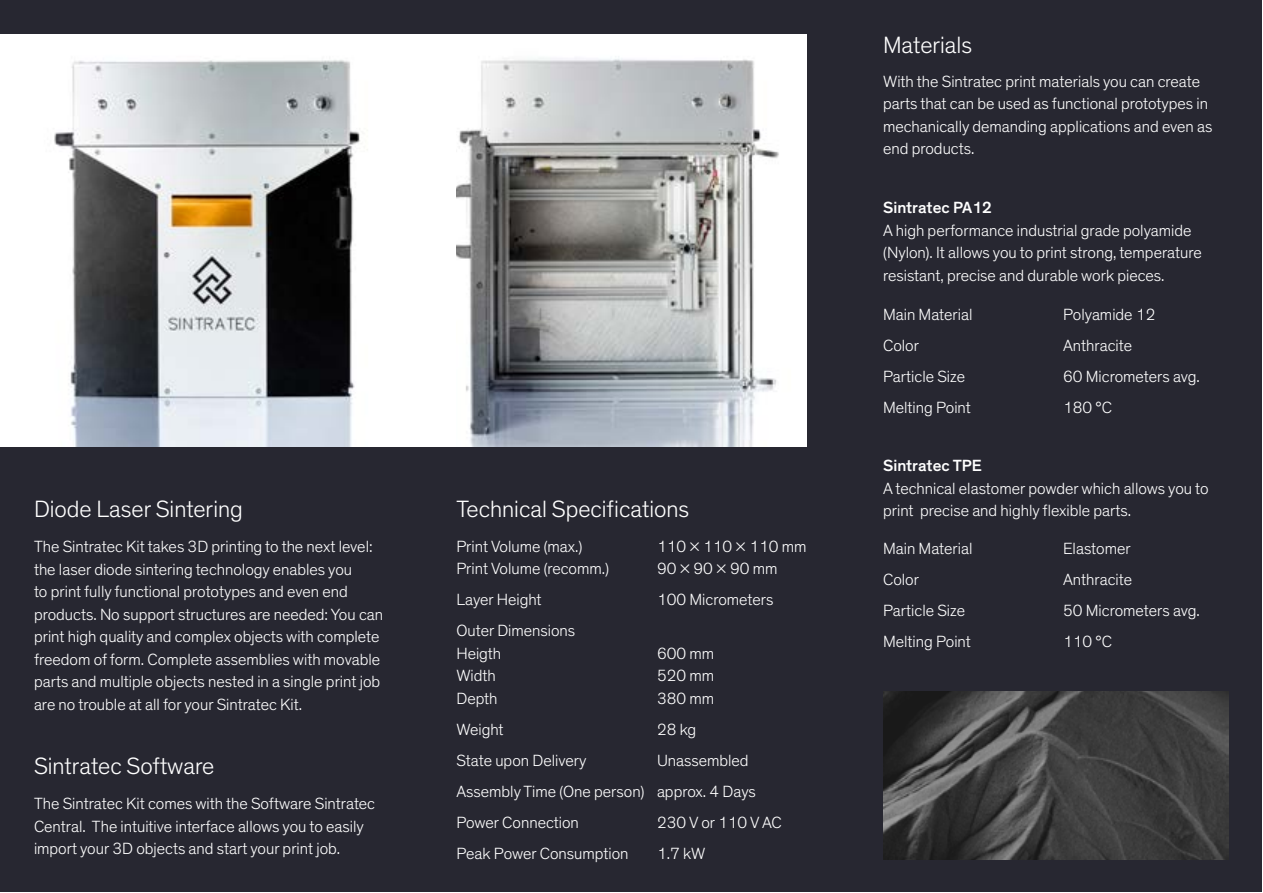
<style>
.page{position:relative;width:1263px;height:893px;background:#fff}
.page>*{position:absolute;margin:0;border:0;box-sizing:border-box;transform-origin:0 0}
.t1{font:300 24px "Theinhardt";color:#fff}
.t2{font:300 16.5px/31px "Theinhardt";color:#fff}
.t3{font:500 16.5px "Theinhardt";color:#fff}
</style>
<div class="page">
<div style="left:0;top:1px;width:1261px;height:891px;background:#272731"></div>
<div style="left:0;top:34px;width:806px;height:412px;background:#fff"></div>
<img style="left:54px;top:60px;width:314px;height:386px">
<img style="left:456px;top:58px;width:323px;height:388px">
<img style="left:883px;top:691px;width:346px;height:169px">
<h1 class="t1" style="left:34px;top:495px;width:210px">Diode Laser Sintering</h1>
<p class="t2" style="left:34px;top:535px;width:351px;line-height:22.5px">The Sintratec Kit takes 3D printing to the next level: the laser diode sintering technology enables you<br>to print fully functional prototypes and even end products. No support structures are needed: You can print high quality and complex objects with complete freedom of form. Complete assemblies with movable parts and multiple objects nested in a single print job are no trouble at all for your Sintratec Kit.</p>
<h1 class="t1" style="left:34px;top:752px;width:182px">Sintratec Software</h1>
<p class="t2" style="left:34px;top:793px;width:343px;line-height:22.5px">The Sintratec Kit comes with the Software Sintratec<br>Central. The intuitive interface allows you to easily import your 3D objects and start your print job.</p>
<h1 class="t1" style="left:456px;top:495px;width:234px">Technical Specifications</h1>
<p class="t2" style="left:456px;top:535px;width:154px;line-height:22.5px">Print Volume (max.)<br>Print Volume (recomm.)</p>
<p class="t2" style="left:456px;top:585px;width:120px">Layer Height<br>Outer Dimensions</p>
<p class="t2" style="left:456px;top:642px;width:46px;line-height:22.5px">Heigth<br>Width<br>Depth</p>
<p class="t2" style="left:456px;top:714px;width:189px">Weight<br>State upon Delivery<br>Assembly Time (One person)<br>Power Connection<br>Peak Power Consumption</p>
<p class="t2" style="left:657px;top:535px;width:151px;line-height:22.5px">110 x 110 x 110 mm<br>90 x 90 x 90 mm</p>
<p class="t2" style="left:657px;top:585px;width:118px">100 Micrometers</p>
<p class="t2" style="left:657px;top:642px;width:59px;line-height:22.5px;text-align:justify">600 mm 520 mm 380 mm</p>
<p class="t2" style="left:657px;top:714px;width:126px">28 kg<br>Unassembled approx. 4 Days<br>230 V or 110 V AC<br>1.7 kW</p>
<h1 class="t1" style="left:883px;top:31px;width:91px">Materials</h1>
<p class="t2" style="left:883px;top:70px;width:331px;line-height:22.5px">With the Sintratec print materials you can create parts that can be used as functional prototypes in mechanically demanding applications and even as end products.</p>
<p class="t3" style="left:883px;top:198px;width:110px">Sintratec PA12</p>
<p class="t2" style="left:883px;top:219px;width:320px;line-height:22.5px">A high performance industrial grade polyamide (Nylon). It allows you to print strong, temperature resistant, precise and durable work pieces.</p>
<p class="t2" style="left:883px;top:299px;width:91px">Main Material<br>Color<br>Particle Size<br>Melting Point</p>
<p class="t2" style="left:1063px;top:299px;width:138px">Polyamide 12<br>Anthracite<br>60 Micrometers avg.<br>180 °C</p>
<p class="t3" style="left:883px;top:456px;width:100px">Sintratec TPE</p>
<p class="t2" style="left:883px;top:477px;width:327px;line-height:22.5px">A technical elastomer powder which allows you to print precise and highly flexible parts.</p>
<p class="t2" style="left:883px;top:533px;width:91px">Main Material<br>Color<br>Particle Size<br>Melting Point</p>
<p class="t2" style="left:1063px;top:533px;width:138px">Elastomer<br>Anthracite<br>50 Micrometers avg.<br>110 °C</p>
</div>
